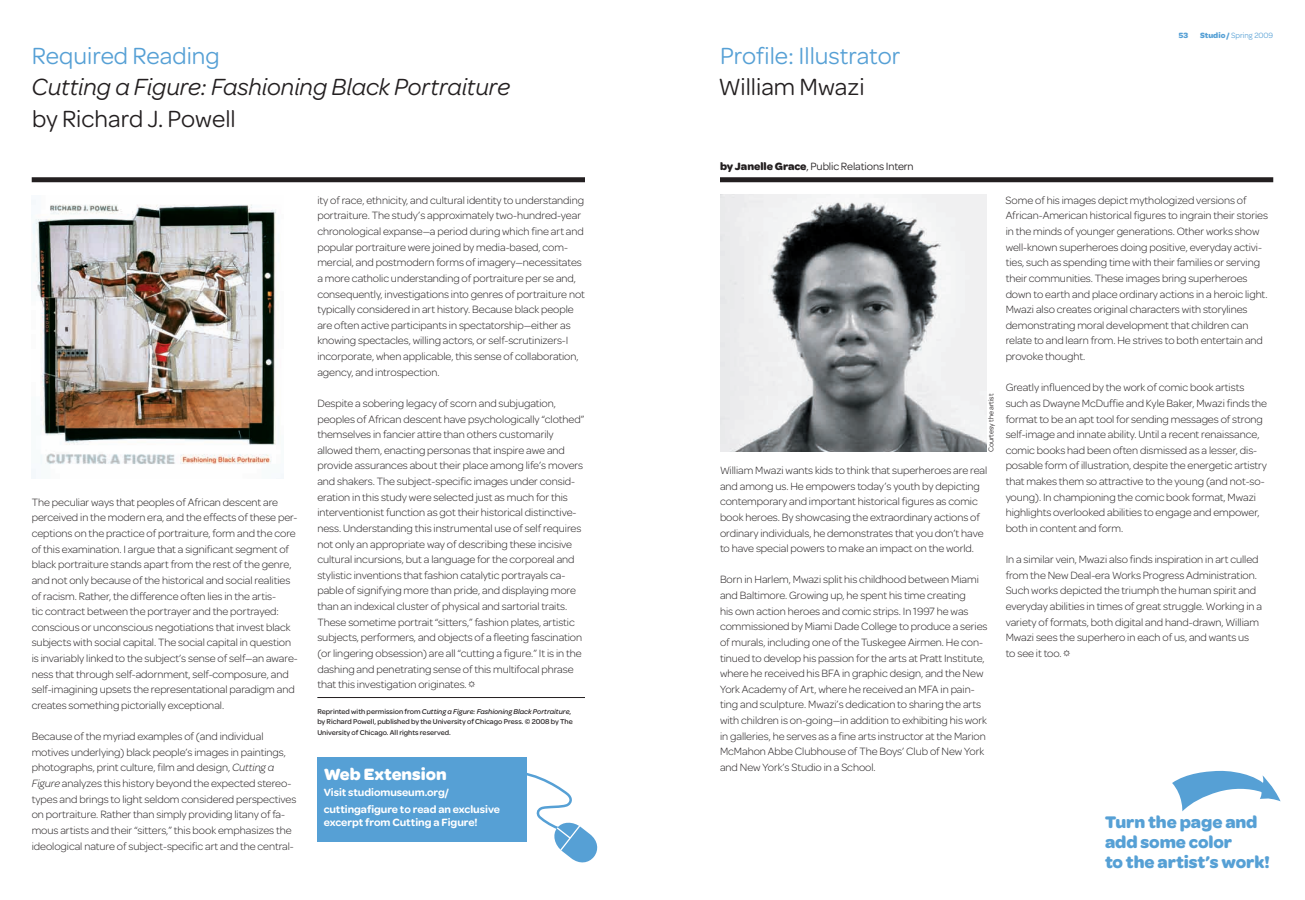
<style>
.page{position:relative;width:1305px;height:900px;background:#fff}
.page>*{position:absolute;margin:0;border:0;box-sizing:border-box;transform-origin:0 0}
.t1{font:italic 25px/31.2px "Omnes";color:#231f20}
.t2{font:25px/31.2px "Omnes";color:#56a0d5}
.t3{font:700 18px/20.4px "Omnes";letter-spacing:-.005em;color:#56a0d5}
.t4{font:700 17.5px "Omnes";color:#fff}
.t5{font:300 11.25px/15.6px "Omnes";letter-spacing:-.005em;color:#231f20}
.t6{font:600 11.25px/16.2px "Omnes";letter-spacing:-.005em;color:#fff}
.t7{font:11.25px "Omnes";letter-spacing:-.01em;color:#231f20}
.t8{font:8.12px "Omnes";color:#56a0d5}
.t9{font:700 8.12px "Omnes";color:#56a0d5}
.t10{font:500 7.5px/10.6px "Omnes";color:#231f20}
.t11{font:7.5px "Omnes";letter-spacing:-.005em;color:#231f20}
.s1{font-style:normal;color:#56a0d5}
.s2{font-style:normal}
.s3{font-style:italic}
.s4{color:#231f20}
.s5{font-weight:700}
</style>
<div class="page">
<div style="left:32px;top:177px;width:553px;height:5px;background:#231f20"></div>
<div style="left:720px;top:177px;width:553px;height:5px;background:#231f20"></div>
<img style="left:720px;top:195px;width:266px;height:257px">
<svg style="left:1172px;top:771px;width:109px;height:40px"></svg>
<img style="left:32px;top:200px;width:252px;height:278px">
<div style="left:317px;top:758px;width:210px;height:84px;background:#56a0d5"></div>
<svg style="left:527px;top:773px;width:71px;height:90px"></svg>
<hr style="left:317px;top:697px;width:268px;height:1px;background:#231f20">
<p class="t1" style="left:31px;top:40px;width:480px"><span class="s1">Required Readin∂<br></span>Cutting a Figure: Fashioning Black Portraiture <span class="s2">by Richard J. Powell</span></p>
<p class="t5" style="left:32px;top:494px;width:268px">The peculiar ways that peoples of African descent are perceived in the modern era, and the effects of these per&shy;ceptions on the practice of portraiture, form and the core of this examination. I ar∂ue that a si∂nificant se∂ment of black portraiture stands apart from the rest of the ∂enre, and not only because of the historical and social realities of racism. Rather, the difference often lies in the artis-<br>tic contract between the portrayer and the portrayed: conscious or unconscious ne∂otiations that invest black subjects with social capital. The social capital in question is invariably linked to the subject’s sense of self—an aware&shy;ness that throu∂h self-adornment, self-composure, and self-ima∂inin∂ upsets the representational paradi∂m and creates somethin∂ pictorially exceptional.</p>
<p class="t5" style="left:32px;top:729px;width:266px">Because of the myriad examples of (and individual motives underlyin∂) black people’s ima∂es in paintin∂s, photo∂raphs, print culture, film and desi∂n, <span class="s3">Cuttin∂ a Fi∂ure</span> analyzes this history beyond the expected stereo&shy;types and brin∂s to li∂ht seldom considered perspectives on portraiture. Rather than simply providin∂ litany of fa&shy;mous artists and their “sitters,” this book emphasizes the ideolo∂ical nature of subject-specific art and the central-</p>
<p class="t5" style="left:317px;top:192px;width:269px">ity of race, ethnicity, and cultural identity to understandin∂ portraiture. The study’s approximately two-hundred-year chronolo∂ical expanse—a period durin∂ which fine art and popular portraiture were joined by media-based, com&shy;mercial, and postmodern forms of ima∂ery—necessitates a more catholic understandin∂ of portraiture per se and, consequently, investi∂ations into ∂enres of portraiture not typically considered in art history. Because black people are often active participants in spectatorship—either as knowin∂ spectacles, willin∂ actors, or self-scrutinizers-I incorporate, when applicable, this sense of collaboration, a∂ency, and introspection.</p>
<p class="t5" style="left:317px;top:395px;width:269px">Despite a soberin∂ le∂acy of scorn and subju∂ation, peoples of African descent have psycholo∂ically “clothed” themselves in fancier attire than others customarily allowed them, enactin∂ personas that inspire awe and provide assurances about their place amon∂ life’s movers and shakers. The subject-specific ima∂es under consid&shy;eration in this study were selected just as much for this interventionist function as ∂ot their historical distinctive&shy;ness. Understandin∂ this instrumental use of self requires not only an appropriate way of describin∂ these incisive cultural incursions, but a lan∂ua∂e for the corporeal and stylistic inventions that fashion catalytic portrayals ca&shy;pable of si∂nifyin∂ more than pride, and displayin∂ more than an indexical cluster of physical and sartorial traits.<br>These sometime portrait “sitters,” fashion plates, artistic subjects, performers, and objects of a fleetin∂ fascination (or lin∂erin∂ obsession) are all “cuttin∂ a fi∂ure.” It is in the dashin∂ and penetratin∂ sense of this multifocal phrase that this investi∂ation ori∂inates.</p>
<p class="t10" style="left:317px;top:706px;width:257px">Reprinted with permission from <span class="s3">Cuttin∂ a Fi∂ure: Fashionin∂ Black Portraiture</span>, by Richard Powell, published by the University of Chica∂o Press. © 2008 by The<br>University of Chica∂o. All ri∂hts reserved.</p>
<p class="t4" style="left:324px;top:764px;width:124px">Web Extension</p>
<p class="t6" style="left:324px;top:785px;width:178px">Visit studiomuseum.or∂/ cuttin∂afi∂ure to read an exclusive</p>
<p class="t6" style="left:324px;top:815px;width:156px">excerpt from Cuttin∂ a Fi∂ure!</p>
<p class="t2" style="left:718px;top:40px;width:184px">Profile: Illustrator<br><span class="s4">William Mwazi</span></p>
<p class="t9" style="left:1179px;top:30px;width:11px">53</p>
<p class="t8" style="left:1200px;top:31px;width:75px"><span class="s5">Studio /</span> Spring 2009</p>
<p class="t7" style="left:720px;top:160px;width:195px"><span class="s5">by Janelle Grace</span>, Public Relations Intern</p>
<p class="t11" style="left:987px;top:452px;width:60px;rotate:-90deg">Courtesy the artist</p>
<p class="t5" style="left:720px;top:463px;width:269px">William Mwazi wants kids to think that superheroes are real and amon∂ us. He empowers today’s youth by depictin∂ contemporary and important historical fi∂ures as comic book heroes. By showcasin∂ the extraordinary actions of ordinary individuals, he demonstrates that you don’t have to have special powers to make an impact on the world.</p>
<p class="t5" style="left:720px;top:572px;width:269px">Born in Harlem, Mwazi split his childhood between Miami and Baltimore. Growin∂ up, he spent his time creatin∂<br>his own action heroes and comic strips. In 1997 he was commissioned by Miami Dade Colle∂e to produce a series of murals, includin∂ one of the Tuske∂ee Airmen. He con&shy;tinued to develop his passion for the arts at Pratt Institute, where he received his BFA in ∂raphic desi∂n, and the New York Academy of Art, where he received an MFA in pain&shy;tin∂ and sculpture. Mwazi’s dedication to sharin∂ the arts with children is on-∂oin∂—in addition to exhibitin∂ his work in ∂alleries, he serves as a fine arts instructor at the Marion McMahon Abbe Clubhouse of The Boys’ Club of New York and New York’s Studio in a School.</p>
<p class="t5" style="left:1006px;top:192px;width:264px">Some of his ima∂es depict mytholo∂ized versions of African-American historical fi∂ures to in∂rain their stories in the minds of youn∂er ∂enerations. Other works show well-known superheroes doin∂ positive, everyday activi&shy;ties, such as spendin∂ time with their families or servin∂ their communities. These ima∂es brin∂ superheroes down to earth and place ordinary actions in a heroic li∂ht.<br>Mwazi also creates ori∂inal characters with storylines demonstratin∂ moral development that children can relate to and learn from. He strives to both entertain and provoke thou∂ht.</p>
<p class="t5" style="left:1006px;top:380px;width:263px">Greatly influenced by the work of comic book artists such as Dwayne McDuffie and Kyle Baker, Mwazi finds the format to be an apt tool for sendin∂ messa∂es of stron∂ self-ima∂e and innate ability. Until a recent renaissance, comic books had been often dismissed as a lesser, dis&shy;posable form of illustration, despite the ener∂etic artistry that makes them so attractive to the youn∂ (and not-so&shy;youn∂). In championin∂ the comic book format, Mwazi hi∂hli∂hts overlooked abilities to en∂a∂e and empower, both in content and form.</p>
<p class="t5" style="left:1006px;top:552px;width:258px">In a similar vein, Mwazi also finds inspiration in art culled from the New Deal-era Works Pro∂ress Administration.<br>Such works depicted the triumph the human spirit and everyday abilities in times of ∂reat stru∂∂le. Workin∂ in a variety of formats, both di∂ital and hand-drawn, William Mwazi sees the superhero in each of us, and wants us<br>to see it too.</p>
<p class="t3" style="left:1105px;top:811px;width:166px">Turn the pa∂e and add some color<br>to the artist’s work!</p>
</div>
